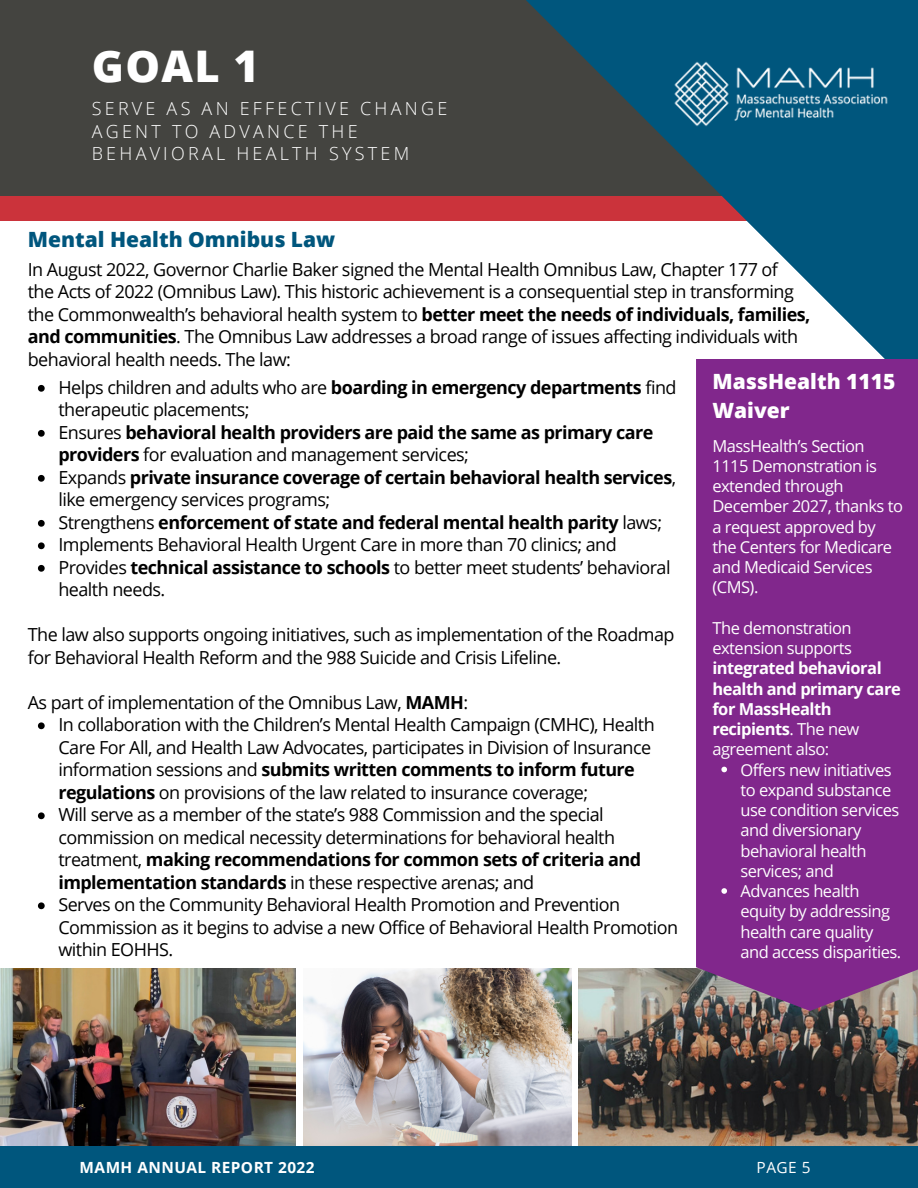
<style>
.page{position:relative;width:918px;height:1188px;background:#fff}
.page>*{position:absolute;margin:0;border:0;box-sizing:border-box;transform-origin:0 0}
.t1{font:800 43.65px "Open Sans";color:#fff}
.t2{font:800 21px "Open Sans";color:#00567d}
.t3{font:800 21px/29.2px "Open Sans";color:#fff}
.t4{font:18px/22.5px "Open Sans";letter-spacing:-.03em;color:#000}
.t5{font:300 18px/22.2px "Open Sans";letter-spacing:.18em;color:#fff}
.t6{font:16.5px/20.2px "Open Sans";letter-spacing:-.03em;color:#fff}
.t7{font:700 16.5px/20.2px "Open Sans";letter-spacing:-.03em;color:#fff}
.t8{font:700 15.45px "Open Sans";letter-spacing:.03em;color:#fff}
.t9{font:15.45px "Open Sans";color:#fff}
.s1{font-weight:700}
.s2{font-weight:400}
</style>
<div class="page">
<div style="left:0;top:0;width:902px;height:204px;background:#444440"></div>
<div style="left:0;top:196px;width:918px;height:25px;background:#cb333b"></div>
<svg style="left:526px;top:0;width:392px;height:359px"></svg>
<img style="left:672px;top:61px;width:219px;height:66px">
<img style="left:579px;top:968px;width:339px;height:178px">
<img style="left:303px;top:968px;width:268px;height:178px">
<div style="left:0;top:1146px;width:918px;height:42px;background:#00567d"></div>
<div style="left:696px;top:359px;width:222px;height:651px;background:#81278c"></div>
<img style="left:0;top:968px;width:296px;height:178px">
<svg style="left:38px;top:385px;width:7px;height:7px"></svg>
<svg style="left:38px;top:430px;width:7px;height:7px"></svg>
<svg style="left:38px;top:475px;width:7px;height:7px"></svg>
<svg style="left:38px;top:520px;width:7px;height:7px"></svg>
<svg style="left:38px;top:542px;width:7px;height:7px"></svg>
<svg style="left:38px;top:565px;width:7px;height:7px"></svg>
<svg style="left:38px;top:722px;width:7px;height:7px"></svg>
<svg style="left:38px;top:812px;width:7px;height:7px"></svg>
<svg style="left:38px;top:902px;width:7px;height:7px"></svg>
<svg style="left:721px;top:767px;width:6px;height:5px"></svg>
<svg style="left:721px;top:888px;width:6px;height:6px"></svg>
<h1 class="t1" style="left:92px;top:36px;width:169px">GOAL 1</h1>
<p class="t5" style="left:92px;top:97px;width:357px">SERVE AS AN EFFECTIVE CHANGE<br>AGENT TO ADVANCE THE<br>BEHAVIORAL HEALTH SYSTEM</p>
<p class="t2" style="left:28px;top:225px;width:309px">Mental Health Omnibus Law</p>
<p class="t4" style="left:28px;top:258px;width:784px">In August 2022, Governor Charlie Baker signed the Mental Health Omnibus Law, Chapter 177 of<br>the Acts of 2022 (Omnibus Law). This historic achievement is a consequential step in transforming the Commonwealth’s behavioral health system to <span class="s1">better meet the needs of individuals, families, and communities</span>. The Omnibus Law addresses a broad range of issues affecting individuals with behavioral health needs. The law:</p>
<p class="t4" style="left:58px;top:376px;width:620px">Helps children and adults who are <span class="s1">boarding in emergency departments</span> find therapeutic placements;<br>Ensures <span class="s1">behavioral health providers are paid the same as primary care providers</span> for evaluation and management services;<br>Expands <span class="s1">private insurance coverage of certain behavioral health services</span>, like emergency services programs;<br>Strengthens <span class="s1">enforcement of state and federal mental health parity</span> laws; Implements Behavioral Health Urgent Care in more than 70 clinics; and Provides <span class="s1">technical assistance to schools</span> to better meet students’ behavioral health needs.</p>
<p class="t3" style="left:712px;top:366px;width:185px">MassHealth 1115<br>Waiver</p>
<p class="t6" style="left:712px;top:435px;width:192px">MassHealth’s Section<br>1115 Demonstration is extended through<br>December 2027, thanks to a request approved by the Centers for Medicare and Medicaid Services (CMS).</p>
<p class="t6" style="left:712px;top:617px;width:141px">The demonstration extension supports</p>
<p class="t7" style="left:712px;top:658px;width:190px">integrated behavioral health and primary care for MassHealth recipients<span class="s2">. The new agreement also:</span></p>
<p class="t4" style="left:28px;top:623px;width:648px">The law also supports ongoing initiatives, such as implementation of the Roadmap for Behavioral Health Reform and the 988 Suicide and Crisis Lifeline.</p>
<p class="t4" style="left:28px;top:691px;width:442px">As part of implementation of the Omnibus Law, <span class="s1">MAMH</span>:</p>
<p class="t4" style="left:58px;top:713px;width:621px">In collaboration with the Children’s Mental Health Campaign (CMHC), Health Care For All, and Health Law Advocates, participates in Division of Insurance information sessions and <span class="s1">submits written comments to inform future regulations</span> on provisions of the law related to insurance coverage;<br>Will serve as a member of the state’s 988 Commission and the special commission on medical necessity determinations for behavioral health treatment, <span class="s1">making recommendations for common sets of criteria and implementation standards</span> in these respective arenas; and<br>Serves on the Community Behavioral Health Promotion and Prevention Commission as it begins to advise a new Office of Behavioral Health Promotion within EOHHS.</p>
<p class="t6" style="left:740px;top:759px;width:162px">Offers new initiatives to expand substance use condition services and diversionary behavioral health services; and<br>Advances health equity by addressing health care quality and access disparities.</p>
<p class="t8" style="left:80px;top:1156px;width:237px">MAMH ANNUAL REPORT 2022</p>
<p class="t9" style="left:757px;top:1156px;width:55px">PAGE 5</p>
</div>
